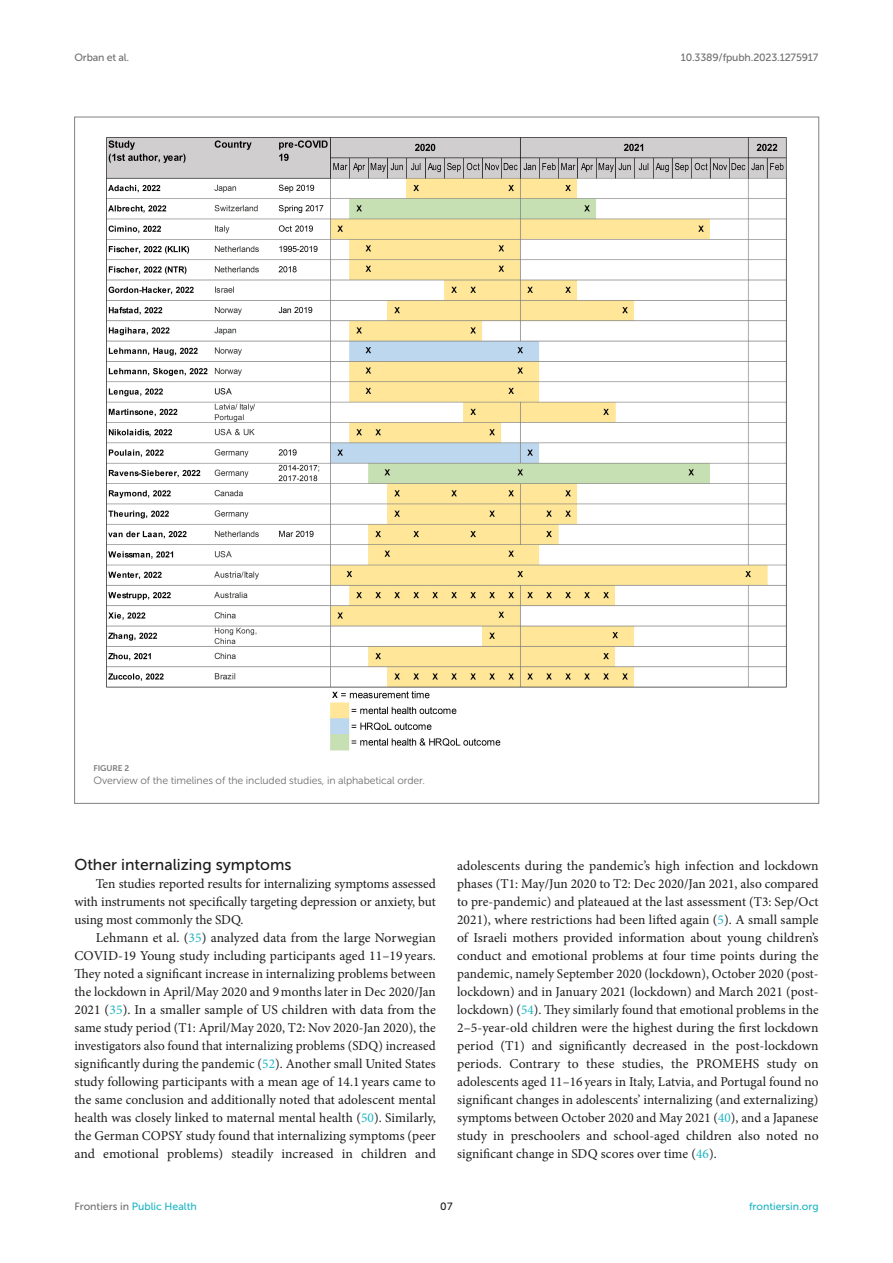
<style>
.page{position:relative;width:893px;height:1263px;background:#fff}
.page>*{position:absolute;margin:0;border:0;box-sizing:border-box;transform-origin:0 0}
.HEAD_3{font:15.75px "Museo Sans 500";color:#1b1c1b}
.TEXT{font:13.5px/18px "Minion Pro";letter-spacing:.005em;color:#1b1c1b;text-align:justify}
.TEXT_FLUSH{font:13.5px/18px "Minion Pro";letter-spacing:-.005em;color:#1b1c1b;text-align:justify}
.FIG_LEG{font:10.5px "Museo Sans 300";letter-spacing:-.01em;color:#706f70}
.t1{font:10.5px "Museo Sans 500";color:#1db5c3}
.t2{font:10.5px "Museo Sans 500";letter-spacing:-.015em;color:#706f70}
.t3{font:10.5px "Museo Sans 500";color:#1b1c1b}
.FIG_HD{font:8.25px "Museo Sans 700";letter-spacing:-.01em;color:#7e7f7f}
.s1{color:#1db5c3}
.s2{color:#706f70}
</style>
<div class="page">
<img style="left:106px;top:137px;width:681px;height:614px">
<p class="t2" style="left:74px;top:51px;width:56px">Orban et al.</p>
<p class="t2" style="left:681px;top:51px;width:139px">10.3389/fpubh.2023.1275917</p>
<p class="FIG_HD" style="left:94px;top:763px;width:37px">FIGURE 2</p>
<p class="FIG_LEG" style="left:94px;top:775px;width:333px">Overview of the timelines of the included studies, in alphabetical order.</p>
<p class="HEAD_3" style="left:74px;top:856px;width:219px">Other internalizing symptoms</p>
<p class="TEXT_FLUSH" style="left:74px;top:875px;width:363px;text-indent:21px">Ten studies reported results for internalizing symptoms assessed with instruments not specifically targeting depression or anxiety, but using most commonly the SDQ.</p>
<p class="TEXT" style="left:74px;top:929px;width:363px;text-indent:21px">Lehmann et al. (<span class="s1">35</span>) analyzed data from the large Norwegian COVID-19 Young study including participants aged 11–19 years.<br>They noted a significant increase in internalizing problems between the lockdown in April/May 2020 and 9months later in Dec 2020/Jan 2021 (<span class="s1">35</span>). In a smaller sample of US children with data from the same study period (T1: April/May 2020, T2: Nov 2020-Jan 2020), the investigators also found that internalizing problems (SDQ) increased significantly during the pandemic (<span class="s1">52</span>). Another small United States study following participants with a mean age of 14.1 years came to the same conclusion and additionally noted that adolescent mental health was closely linked to maternal mental health (<span class="s1">50</span>). Similarly, the German COPSY study found that internalizing symptoms (peer and emotional problems) steadily increased in children and</p>
<p class="TEXT" style="left:457px;top:857px;width:363px">adolescents during the pandemic’s high infection and lockdown phases (T1: May/Jun 2020 to T2: Dec 2020/Jan 2021, also compared to pre-pandemic) and plateaued at the last assessment (T3: Sep/Oct 2021), where restrictions had been lifted again (<span class="s1">5</span>). A small sample of Israeli mothers provided information about young children’s conduct and emotional problems at four time points during the pandemic, namely September 2020 (lockdown), October 2020 (post&shy;lockdown) and in January 2021 (lockdown) and March 2021 (post&shy;lockdown) (<span class="s1">54</span>). They similarly found that emotional problems in the 2–5-year-old children were the highest during the first lockdown period (T1) and significantly decreased in the post-lockdown periods. Contrary to these studies, the PROMEHS study on adolescents aged 11–16 years in Italy, Latvia, and Portugal found no significant changes in adolescents’ internalizing (and externalizing) symptoms between October 2020 and May 2021 (<span class="s1">40</span>), and a Japanese study in preschoolers and school-aged children also noted no significant change in SDQ scores over time (<span class="s1">46</span>).</p>
<p class="t1" style="left:74px;top:1200px;width:124px"><span class="s2">Frontiers in</span> Public Health</p>
<p class="t3" style="left:440px;top:1200px;width:14px">07</p>
<p class="t1" style="left:749px;top:1200px;width:71px">frontiersin.org</p>
</div>
